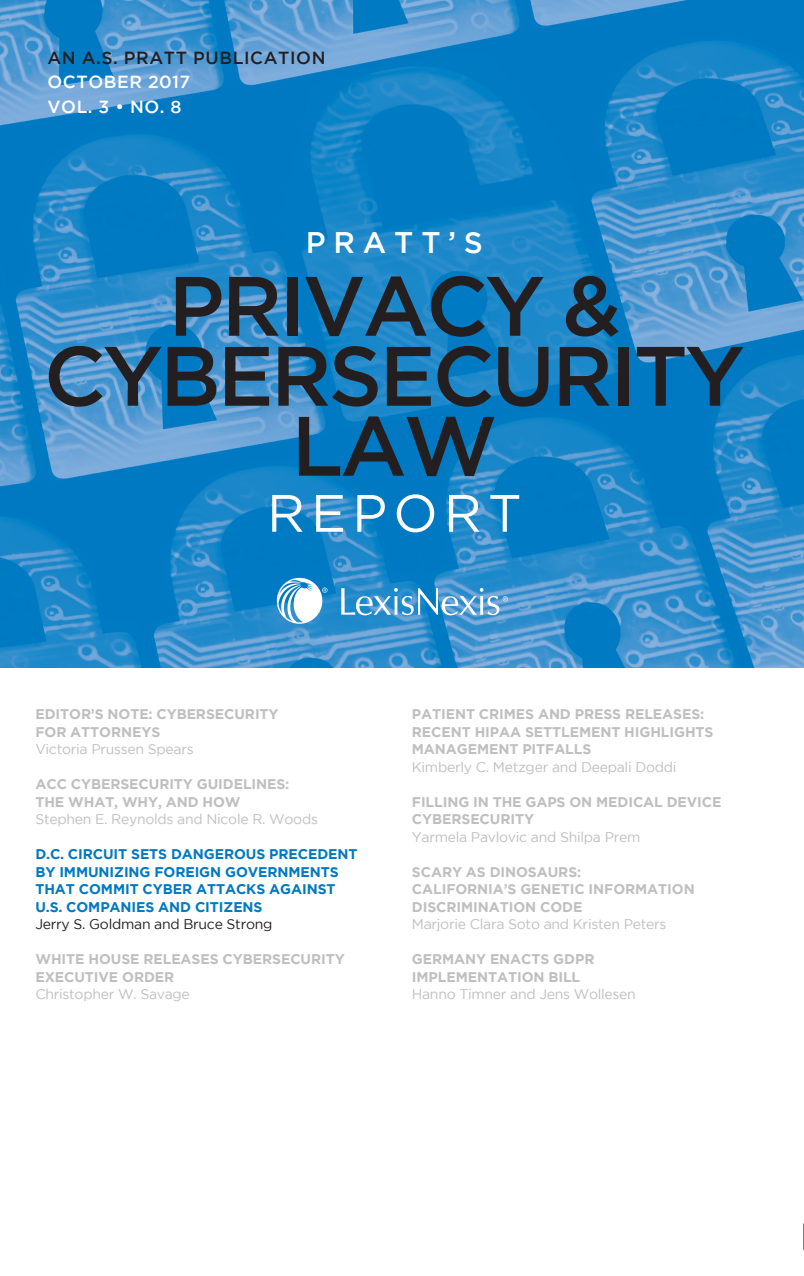
<style>
.page{position:relative;width:804px;height:1276px;background:#fff}
.page>*{position:absolute;margin:0;border:0;box-sizing:border-box;transform-origin:0 0}
.t1{font:500 84px/70px "Gotham";letter-spacing:-.035em;color:#231f20;text-align:center}
.t2{font:52.5px "Gotham";letter-spacing:.115em;color:#fff}
.t3{font:500 29.75px "Gotham";color:#fff}
.t4{font:500 17.5px "Gotham";letter-spacing:.035em;color:#231f20}
.t5{font:500 17.5px/24.5px "Gotham";letter-spacing:.035em;color:#fff}
.t6{font:700 14px/17.5px "Gotham";letter-spacing:-.005em;color:#bfbfbf}
.t7{font:14px "Gotham";letter-spacing:-.02em;color:#bfbfbf}
.t8{font:700 14px/17.5px "Gotham";letter-spacing:-.005em;color:#0079c2}
.t9{font:14px "Gotham";letter-spacing:-.02em;color:#231f20}
</style>
<div class="page">
<img style="left:0;top:0;width:804px;height:668px">
<img style="left:258px;top:547px;width:272px;height:104px">
<svg style="left:803px;top:1223px;width:1px;height:27px"></svg>
<p class="t4" style="left:47px;top:47px;width:280px">AN A.S. PRATT PUBLICATION</p>
<p class="t5" style="left:47px;top:69px;width:144px;text-indent:101px">2017<br>VOL. 3 • NO. 8</p>
<p class="t5" style="left:47px;top:69px;width:70px">OCTOBER</p>
<h3 class="t3" style="left:306px;top:225px;width:179px">P RATT’S</h3>
<h1 class="t1" style="left:44px;top:269px;width:703px">PRIVACY &amp;<br>CYBERSECURITY<br>LAW</h1>
<h2 class="t2" style="left:267px;top:484px;width:256px">Report</h2>
<p class="t6" style="left:35px;top:705px;width:245px">EDITOR’S NOTE: CYBERSECURITY<br>FOR ATTORNEYS</p>
<p class="t7" style="left:35px;top:741px;width:160px">Victoria Prussen Spears</p>
<p class="t6" style="left:35px;top:775px;width:255px">ACC CYBERSECURITY GUIDELINES:<br>THE WHAT, WHY, AN D HOW</p>
<p class="t7" style="left:35px;top:811px;width:284px">Stephen E. Reynolds and Nicole R. Woods</p>
<p class="t8" style="left:35px;top:845px;width:147px">D.C. CIRCUIT SETS DANGE</p>
<p class="t8" style="left:224px;top:845px;width:75px">ROUS PRECE</p>
<p class="t8" style="left:35px;top:845px;width:324px;text-indent:282px">DENT<br>BY I MMUN IZING FOREIGN GOVERNMENTS<br>THAT COMMIT CYBER ATTACKS AGAINST<br>U.S. COMPAN</p>
<p class="t8" style="left:132px;top:897px;width:132px">IES AN D CITIZENS</p>
<p class="t9" style="left:35px;top:916px;width:239px">Jerry S. Goldman and Bruce Strong</p>
<p class="t6" style="left:35px;top:950px;width:311px">WHITE HOUSE RELEASES CYBERSECURITY<br>EXECUTIVE ORDER</p>
<p class="t7" style="left:35px;top:986px;width:156px">Christopher W. Savage</p>
<p class="t6" style="left:412px;top:705px;width:294px">PATIENT CRIMES AN D PRESS RELEASES:<br>RECEN</p>
<p class="t6" style="left:462px;top:722px;width:253px">T HI PAA SETTLEMENT H IGHLIGHTS</p>
<p class="t6" style="left:412px;top:740px;width:12px">MANAGE</p>
<p class="t6" style="left:477px;top:740px;width:116px">MENT PITFALLS</p>
<p class="t7" style="left:412px;top:759px;width:266px">Kimberly C. Metzger and Deepali Doddi</p>
<p class="t6" style="left:412px;top:792px;width:301px">FILLING IN THE GAPS ON MEDICAL DEVICE<br>CYBERSECURITY</p>
<p class="t7" style="left:412px;top:829px;width:230px">Yarmela Pavlovic and Shilpa Prem</p>
<p class="t6" style="left:412px;top:862px;width:11px">SCA</p>
<p class="t6" style="left:412px;top:862px;width:171px;text-indent:30px">RY AS DINOSAURS:<br>CALIFORN IA’S GENE</p>
<p class="t6" style="left:412px;top:880px;width:282px;text-indent:149px">TIC IN FORMATION<br>DISCRIMINATION CODE</p>
<p class="t7" style="left:412px;top:916px;width:256px">Marjorie Clara Soto and Kristen Peters</p>
<p class="t6" style="left:412px;top:950px;width:99px">GERMANY ENAC</p>
<p class="t6" style="left:412px;top:950px;width:182px;text-indent:120px">TS GDPR<br>I MPLEMENTATION BILL</p>
<p class="t7" style="left:412px;top:986px;width:226px">Hanno Timner and Jens Wollesen</p>
</div>
